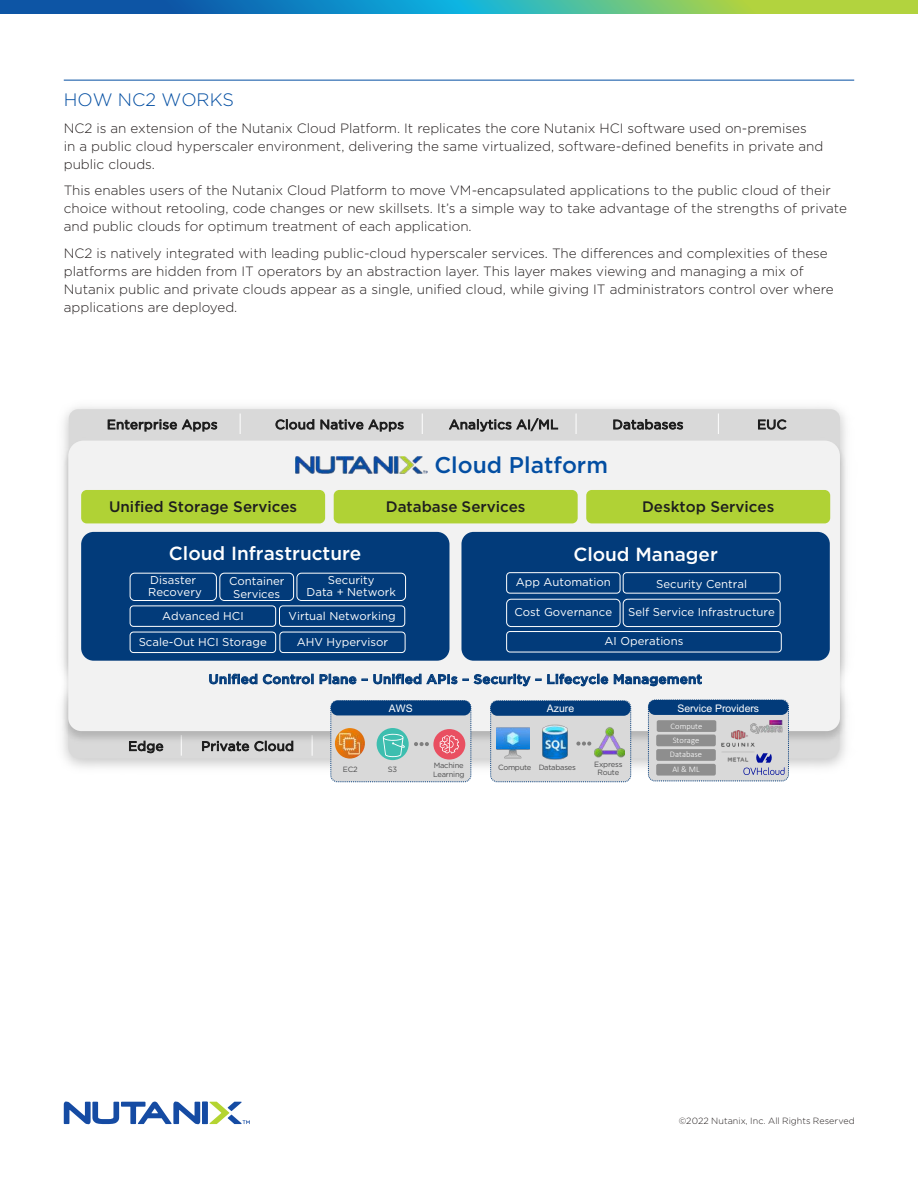
<style>
.page{position:relative;width:918px;height:1188px;background:#fff}
.page>*{position:absolute;margin:0;border:0;box-sizing:border-box;transform-origin:0 0}
.t1{font:500 22.8px "Gotham";color:#034ea2}
.t2{font:500 19.05px "Gotham";color:#fff}
.t3{font:300 18px "Gotham";color:#034ea2}
.t4{font:500 15.15px "Gotham";color:#1e1e1e}
.t5{font:300 13.5px/18px "Gotham";color:#241f1f}
.t6{font:13.05px "Gotham";letter-spacing:.02em;color:#1e1e1e}
.t7{font:500 13.05px "Gotham";letter-spacing:.02em;color:#023b7a}
.t8{font:11.4px/11.4px "Gotham";color:#fff;text-align:center}
.t9{font:10.5px "Arial";color:#fff}
.t10{font:300 9px "Gotham";letter-spacing:.005em;color:#241f1f}
.t11{font:300 8.55px/14.5px "Calibri";color:#fff;text-align:center}
.t12{font:7.65px/8.7px "Gotham";letter-spacing:-.03em;color:#4d4d4e;text-align:center}
</style>
<div class="page">
<svg style="left:210px;top:1102px;width:40px;height:22px"></svg>
<div style="left:202px;top:1102px;width:6px;height:22px;background:#154ba3"></div>
<svg style="left:64px;top:1102px;width:136px;height:22px"></svg>
<svg style="left:0;top:0;width:918px;height:14px;background:#449d95"></svg>
<hr style="left:64px;top:80px;width:790px;height:1px;background:#034ea2">
<img style="left:63px;top:747px;width:782px;height:32px">
<div style="left:68px;top:690px;width:771px;height:69px;background:#d9d9d9;border-radius:11px"></div>
<div style="left:69px;top:409px;width:771px;height:262px;background:#d9d9d9;border-radius:9px"></div>
<svg style="left:240px;top:414px;width:1px;height:20px"></svg>
<svg style="left:422px;top:414px;width:1px;height:20px"></svg>
<svg style="left:576px;top:414px;width:1px;height:20px"></svg>
<svg style="left:718px;top:414px;width:1px;height:20px"></svg>
<img style="left:59px;top:437px;width:790px;height:310px">
<div style="left:68px;top:441px;width:772px;height:290px;background:#f2f2f2"></div>
<img style="left:295px;top:457px;width:133px;height:16px">
<div style="left:81px;top:490px;width:244px;height:33px;background:#b0d235;border-radius:6px"></div>
<div style="left:586px;top:490px;width:244px;height:33px;background:#b0d235;border-radius:6px"></div>
<div style="left:334px;top:490px;width:244px;height:33px;background:#b0d235;border-radius:6px"></div>
<div style="left:81px;top:532px;width:368px;height:129px;background:#023b7a;border-radius:12px"></div>
<div style="left:130px;top:605px;width:146px;height:22px;border:1px solid #fff;border-radius:3px"></div>
<div style="left:279px;top:605px;width:126px;height:22px;border:1px solid #fff;border-radius:3px"></div>
<div style="left:130px;top:632px;width:146px;height:21px;border:1px solid #fff;border-radius:3px"></div>
<div style="left:130px;top:573px;width:87px;height:28px;border:1px solid #fff;border-radius:5px"></div>
<div style="left:219px;top:573px;width:75px;height:28px;border:1px solid #fff;border-radius:5px"></div>
<div style="left:296px;top:573px;width:110px;height:28px;border:1px solid #fff;border-radius:5px"></div>
<div style="left:279px;top:632px;width:127px;height:21px;border:1px solid #fff;border-radius:3px"></div>
<div style="left:461px;top:532px;width:369px;height:129px;background:#023b7a;border-radius:12px"></div>
<div style="left:506px;top:599px;width:115px;height:28px;border:1px solid #fff;border-radius:5px"></div>
<div style="left:623px;top:599px;width:158px;height:28px;border:1px solid #fff;border-radius:5px"></div>
<div style="left:506px;top:631px;width:276px;height:22px;border:1px solid #fff;border-radius:3px"></div>
<div style="left:506px;top:572px;width:115px;height:22px;border:1px solid #fff;border-radius:3px"></div>
<div style="left:623px;top:572px;width:158px;height:22px;border:1px solid #fff;border-radius:3px"></div>
<div style="left:491px;top:701px;width:140px;height:81px;background:#d9d9d9;border-radius:7px"></div>
<div style="left:490px;top:700px;width:141px;height:82px;border:1px dashed #023b7a;border-radius:7px"></div>
<svg style="left:576px;top:742px;width:15px;height:4px"></svg>
<img style="left:497px;top:727px;width:32px;height:32px">
<img style="left:542px;top:725px;width:26px;height:34px">
<img style="left:594px;top:727px;width:31px;height:30px">
<div style="left:490px;top:701px;width:141px;height:15px;background:#023b7a;border-radius:7px"></div>
<div style="left:331px;top:701px;width:140px;height:81px;background:#d9d9d9;border-radius:7px"></div>
<div style="left:330px;top:700px;width:141px;height:82px;border:1px dashed #023b7a;border-radius:7px"></div>
<div style="left:331px;top:700px;width:140px;height:15px;background:#023b7a;border-radius:7px"></div>
<img style="left:335px;top:728px;width:30px;height:31px;border-radius:15px">
<div style="left:377px;top:728px;width:32px;height:32px;background:#3dbeaf;border-radius:50%"></div>
<svg style="left:383px;top:734px;width:22px;height:23px"></svg>
<div style="left:433px;top:729px;width:32px;height:31px;background:#e94f61;border-radius:50%"></div>
<svg style="left:440px;top:735px;width:19px;height:19px"></svg>
<svg style="left:414px;top:742px;width:15px;height:4px"></svg>
<div style="left:648px;top:700px;width:140px;height:81px;background:#d9d9d9;border-radius:7px"></div>
<div style="left:648px;top:699px;width:141px;height:82px;border:1px dashed #023b7a;border-radius:7px"></div>
<div style="left:648px;top:700px;width:140px;height:15px;background:#023b7a;border-radius:7px"></div>
<div style="left:657px;top:720px;width:59px;height:12px;background:#8e8e8e;border-radius:2px"></div>
<div style="left:656px;top:735px;width:60px;height:11px;background:#8e8e8e;border-radius:2px"></div>
<div style="left:656px;top:749px;width:60px;height:12px;background:#8e8e8e;border-radius:2px"></div>
<div style="left:656px;top:764px;width:60px;height:12px;background:#8e8e8e;border-radius:2px"></div>
<svg style="left:743px;top:753px;width:42px;height:22px"></svg>
<img style="left:750px;top:721px;width:33px;height:12px">
<img style="left:721px;top:727px;width:36px;height:36px">
<h3 class="t3" style="left:64px;top:88px;width:172px">HOW NC2 WORKS</h3>
<p class="t5" style="left:64px;top:118px;width:761px">NC2 is an extension of the Nutanix Cloud Platform. It replicates the core Nutanix HCI software used on-premises<br>in a public cloud hyperscaler environment, delivering the same virtualized, software-defined benefits in private and public clouds.</p>
<p class="t5" style="left:64px;top:181px;width:785px">This enables users of the Nutanix Cloud Platform to move VM-encapsulated applications to the public cloud of their choice without retooling, code changes or new skillsets. It’s a simple way to take advantage of the strengths of private and public clouds for optimum treatment of each application.</p>
<p class="t5" style="left:64px;top:243px;width:771px">NC2 is natively integrated with leading public-cloud hyperscaler services. The differences and complexities of these platforms are hidden from IT operators by an abstraction layer. This layer makes viewing and managing a mix of Nutanix public and private clouds appear as a single, unified cloud, while giving IT administrators control over where applications are deployed.</p>
<p class="t6" style="left:107px;top:416px;width:112px">Enterprise Apps</p>
<p class="t6" style="left:275px;top:416px;width:130px">Cloud Native Apps</p>
<p class="t6" style="left:449px;top:416px;width:111px">Analytics AI/ML</p>
<p class="t6" style="left:612px;top:416px;width:72px">Databases</p>
<p class="t6" style="left:757px;top:416px;width:31px">EUC</p>
<h1 class="t1" style="left:434px;top:450px;width:175px">Cloud Platform</h1>
<p class="t4" style="left:109px;top:497px;width:190px">Unified Storage Services</p>
<p class="t4" style="left:386px;top:497px;width:141px">Database Services</p>
<p class="t4" style="left:642px;top:497px;width:134px">Desktop Services</p>
<h2 class="t2" style="left:169px;top:541px;width:194px">Cloud Infrastructure</h2>
<h2 class="t2" style="left:573px;top:542px;width:146px">Cloud Manager</h2>
<p class="t8" style="left:148px;top:574px;width:55px;text-align:left">Disaster<br>Recovery</p>
<p class="t8" style="left:229px;top:574px;width:57px;line-height:13.2px">Container<br>Services</p>
<p class="t8" style="left:306px;top:574px;width:91px">Security<br>Data + Network</p>
<p class="t8" style="left:297px;top:636px;width:93px">AHV Hypervisor</p>
<p class="t8" style="left:162px;top:610px;width:83px">Advanced HCI</p>
<p class="t8" style="left:289px;top:610px;width:109px">Virtual Networking</p>
<p class="t8" style="left:139px;top:636px;width:130px">Scale-Out HCI Storage</p>
<p class="t8" style="left:516px;top:576px;width:97px">App Automation</p>
<p class="t8" style="left:656px;top:578px;width:92px">Security Central</p>
<p class="t8" style="left:514px;top:606px;width:99px">Cost Governance</p>
<p class="t8" style="left:628px;top:606px;width:148px">Self Service Infrastructure</p>
<p class="t8" style="left:605px;top:635px;width:80px">AI Operations</p>
<p class="t7" style="left:209px;top:671px;width:495px">Unified Control Plane – Unified APIs – Security – Lifecycle Management</p>
<p class="t6" style="left:128px;top:738px;width:37px">Edge</p>
<p class="t6" style="left:201px;top:738px;width:94px">Private Cloud</p>
<p class="t9" style="left:389px;top:701px;width:25px">AWS</p>
<p class="t9" style="left:547px;top:701px;width:29px">Azure</p>
<p class="t12" style="left:343px;top:765px;width:16px">EC2</p>
<p class="t12" style="left:388px;top:765px;width:11px">S3</p>
<p class="t12" style="left:433px;top:761px;width:33px;text-align:left">Machine<br>Learning</p>
<p class="t12" style="left:498px;top:763px;width:79px">Compute Databases</p>
<p class="t12" style="left:594px;top:759px;width:30px">Express<br>Route</p>
<p class="t9" style="left:677px;top:701px;width:83px">Service Providers</p>
<p class="t11" style="left:670px;top:718px;width:34px">Compute<br>Storage<br>Database<br>AI &amp; ML</p>
<p class="t10" style="left:679px;top:1115px;width:178px">©2022 Nutanix, Inc. All Rights Reserved</p>
</div>
